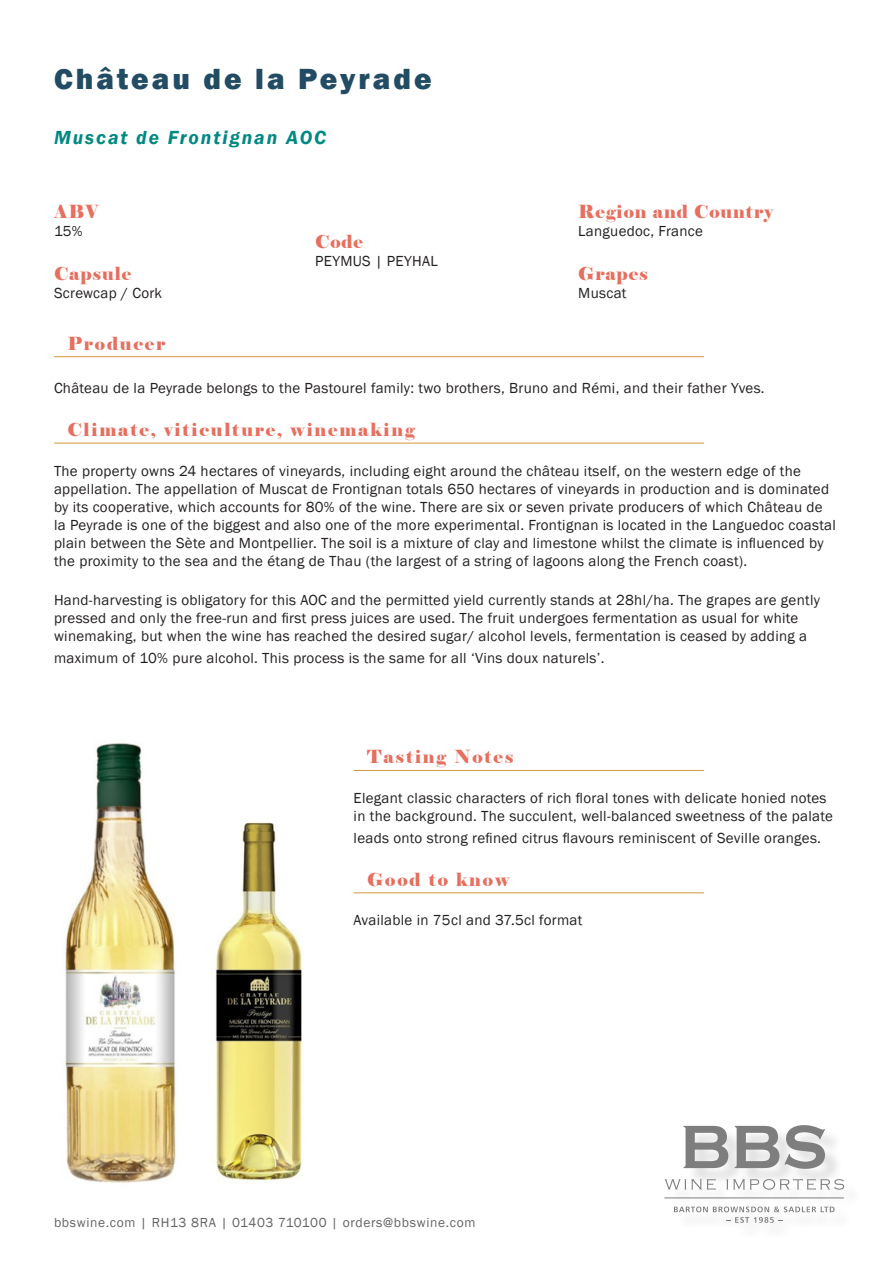
<style>
.page{position:relative;width:893px;height:1263px;background:#fff}
.page>*{position:absolute;margin:0;border:0;box-sizing:border-box;transform-origin:0 0}
.Producer1{font:800 30px "Franklin Gothic";letter-spacing:.1em;color:#224c63}
.Wine_and_Appellation{font:italic 600 19.5px "Franklin Gothic";letter-spacing:.1em;color:#008981}
.Heading{font:18px "Elephant";letter-spacing:.1em;color:#e66f5e}
.Mini_header{font:18px "Elephant";letter-spacing:.05em;color:#e66f5e}
.Text{font:15px/18px "Franklin Gothic";letter-spacing:.02em;color:#231f20}
.t1{font:13.5px "Franklin Gothic";letter-spacing:.05em;color:#636366}
</style>
<div class="page">
<div style="left:668px;top:1127px;width:191px;height:109px;background:#231f20;opacity:.21"></div>
<svg style="left:674px;top:1206px;width:161px;height:17px"></svg>
<svg style="left:684px;top:1126px;width:44px;height:42px;background:#a5a5a6"></svg>
<svg style="left:735px;top:1125px;width:90px;height:44px"></svg>
<svg style="left:664px;top:1179px;width:52px;height:11px"></svg>
<svg style="left:726px;top:1179px;width:118px;height:11px"></svg>
<hr style="left:664px;top:1197px;width:180px;height:1px;background:#3e3e3f">
<hr style="left:54px;top:356px;width:650px;height:1px;background:#d1993c">
<hr style="left:54px;top:443px;width:650px;height:1px;background:#d1993c">
<hr style="left:354px;top:770px;width:350px;height:1px;background:#d1993c">
<hr style="left:354px;top:892px;width:350px;height:1px;background:#d1993c">
<img style="left:65px;top:743px;width:111px;height:440px">
<img style="left:215px;top:822px;width:88px;height:359px">
<p class="Producer1" style="left:54px;top:60px;width:379px">Château de la Peyrade</p>
<p class="Wine_and_Appellation" style="left:54px;top:124px;width:274px">Muscat de Frontignan AOC</p>
<p class="Mini_header" style="left:54px;top:201px;width:46px">ABV</p>
<p class="Text" style="left:54px;top:223px;width:30px">15%</p>
<p class="Mini_header" style="left:54px;top:262px;width:79px">Capsule</p>
<p class="Text" style="left:54px;top:284px;width:110px">Screwcap / Cork</p>
<p class="Mini_header" style="left:315px;top:231px;width:49px">Code</p>
<p class="Text" style="left:315px;top:253px;width:124px">PEYMUS | PEYHAL</p>
<p class="Mini_header" style="left:578px;top:201px;width:196px">Region and Country</p>
<p class="Text" style="left:578px;top:223px;width:126px">Languedoc, France</p>
<p class="Mini_header" style="left:578px;top:262px;width:71px">Grapes</p>
<p class="Text" style="left:578px;top:284px;width:50px">Muscat</p>
<p class="Heading" style="left:68px;top:332px;width:99px">Producer</p>
<p class="Text" style="left:54px;top:379px;width:712px">Château de la Peyrade belongs to the Pastourel family: two brothers, Bruno and Rémi, and their father Yves.</p>
<p class="Heading" style="left:68px;top:418px;width:349px">Climate, viticulture, winemaking</p>
<p class="Text" style="left:54px;top:462px;width:783px">The property owns 24 hectares of vineyards, including eight around the château itself, on the western edge of the appellation. The appellation of Muscat de Frontignan totals 650 hectares of vineyards in production and is dominated by its cooperative, which accounts for 80% of the wine. There are six or seven private producers of which Château de la Peyrade is one of the biggest and also one of the more experimental. Frontignan is located in the Languedoc coastal plain between the Sète and Montpellier. The soil is a mixture of clay and limestone whilst the climate is influenced by the proximity to the sea and the étang de Thau (the largest of a string of lagoons along the French coast).</p>
<p class="Text" style="left:54px;top:591px;width:767px">Hand-harvesting is obligatory for this AOC and the permitted yield currently stands at 28hl/ha. The grapes are gently pressed and only the free-run and first press juices are used. The fruit undergoes fermentation as usual for white winemaking, but when the wine has reached the desired sugar/ alcohol levels, fermentation is ceased by adding a</p>
<p class="Text" style="left:54px;top:649px;width:552px">maximum of 10% pure alcohol. This process is the same for all ‘Vins doux naturels’.</p>
<p class="Heading" style="left:367px;top:746px;width:148px">Tasting Notes</p>
<p class="Text" style="left:354px;top:789px;width:481px">Elegant classic characters of rich floral tones with delicate honied notes in the background. The succulent, well-balanced sweetness of the palate</p>
<p class="Text" style="left:354px;top:829px;width:469px">leads onto strong refined citrus flavours reminiscent of Seville oranges.</p>
<p class="Heading" style="left:367px;top:868px;width:144px">Good to know</p>
<p class="Text" style="left:354px;top:912px;width:230px">Available in 75cl and 37.5cl format</p>
<p class="t1" style="left:54px;top:1214px;width:423px">bbswine.com | RH13 8RA | 01403 710100 | orders@bbswine.com</p>
</div>
